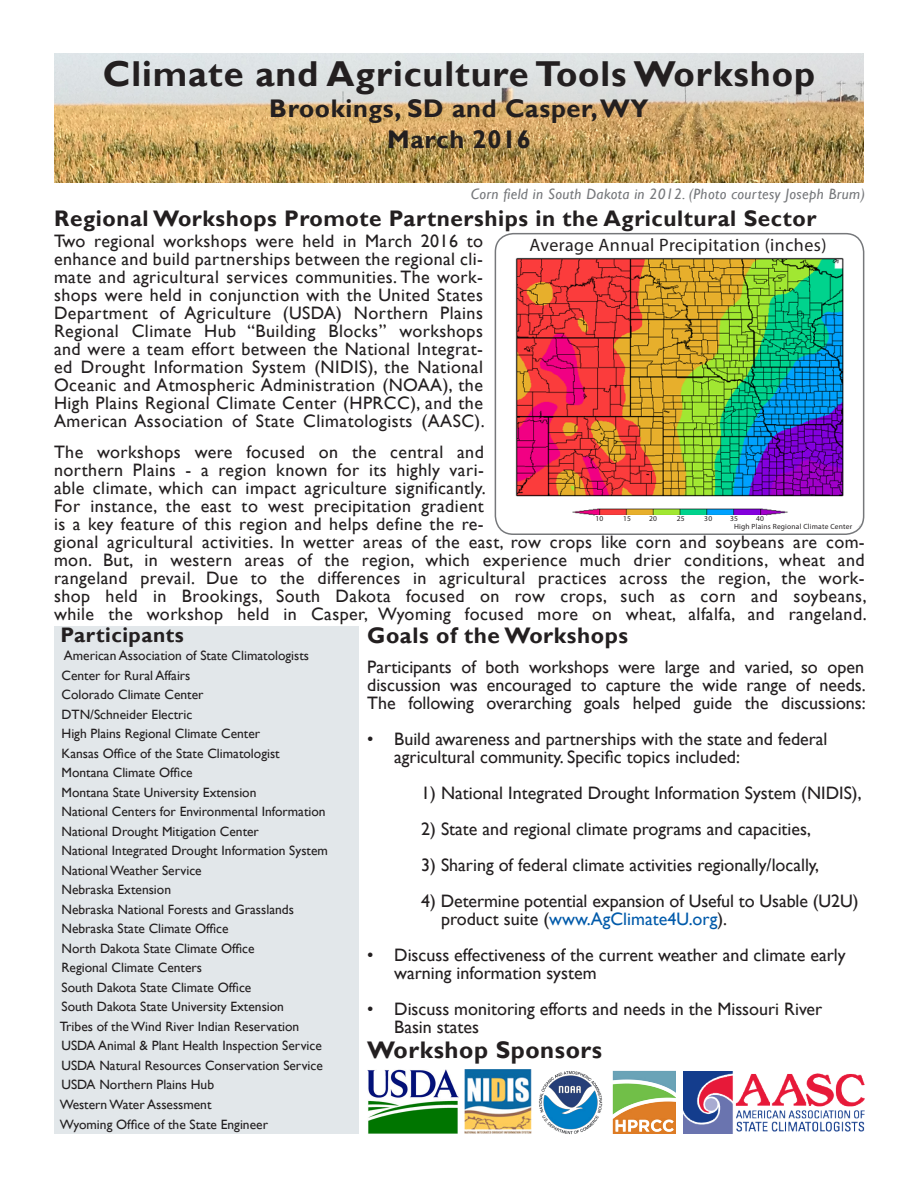
<style>
.page{position:relative;width:918px;height:1188px;background:#fff}
.page>*{position:absolute;margin:0;border:0;box-sizing:border-box;transform-origin:0 0}
.t1{font:700 36px "Gill Sans";letter-spacing:.025em;color:#231f20}
.t2{font:700 25.5px "Gill Sans";letter-spacing:.025em;color:#231f20}
.t3{font:700 24px "Gill Sans";letter-spacing:.025em;color:#231f20}
.Body{font:700 22.5px "Gill Sans";letter-spacing:.025em;color:#231f20}
.t4{font:700 21px "Gill Sans";letter-spacing:.025em;color:#231f20}
.Body-2{font:18px/18px "Gill Sans";color:#231f20;text-align:justify}
.t5{font:18px "Myriad Pro";letter-spacing:.025em;color:#231f20}
.t6{font:italic 15px "Gill Sans";letter-spacing:.025em;color:#76787b}
.t7{font:13.5px "Gill Sans";color:#231f20}
.t8{font:7.5px "Myriad Pro";letter-spacing:.025em;color:#231f20}
.s1{color:#015aaa}
</style>
<div class="page">
<img style="left:54px;top:54px;width:810px;height:129px">
<img style="left:684px;top:1071px;width:181px;height:62px">
<img style="left:465px;top:1070px;width:66px;height:63px">
<img style="left:367px;top:1070px;width:92px;height:63px">
<img style="left:539px;top:1071px;width:63px;height:63px">
<img style="left:612px;top:1070px;width:63px;height:63px">
<div style="left:54px;top:626px;width:305px;height:508px;background:#e2e7ea"></div>
<img style="left:496px;top:234px;width:368px;height:294px">
<div style="left:529px;top:235px;width:301px;height:20px;background:#fff"></div>
<div style="left:596px;top:515px;width:170px;height:7px;background:#fff"></div>
<div style="left:842px;top:518px;width:17px;height:10px;background:#fff;border-radius:3px"></div>
<div style="left:845px;top:515px;width:17px;height:10px;background:#fff;border-radius:3px"></div>
<div style="left:734px;top:522px;width:120px;height:9px;background:#fff"></div>
<div style="left:495px;top:233px;width:369px;height:302px;border:2px solid #76787b;border-radius:18px"></div>
<p class="t1" style="left:103px;top:53px;width:714px">Climate and Agriculture Tools Workshop</p>
<p class="t2" style="left:269px;top:93px;width:381px">Brookings, SD and Casper, WY</p>
<p class="t2" style="left:387px;top:124px;width:145px">March 2016</p>
<p class="t6" style="left:471px;top:185px;width:396px">Corn field in South Dakota in 2012. (Photo courtesy Joseph Brum)</p>
<p class="Body" style="left:54px;top:205px;width:764px">Regional Workshops Promote Partnerships in the Agricultural Sector</p>
<p class="Body-2" style="left:54px;top:232px;width:432px">Two regional workshops were held in March 2016 to enhance and build partnerships between the regional cli&shy;mate and agricultural services communities. The work&shy;shops were held in conjunction with the United States Department of Agriculture (USDA) Northern Plains Regional Climate Hub “Building Blocks” workshops and were a team effort between the National Integrat&shy;ed Drought Information System (NIDIS), the National Oceanic and Atmospheric Administration (NOAA), the High Plains Regional Climate Center (HPRCC), and the American Association of State Climatologists (AASC).</p>
<p class="Body-2" style="left:54px;top:444px;width:433px">The workshops were focused on the central and northern Plains - a region known for its highly vari&shy;able climate, which can impact agriculture significantly.<br>For instance, the east to west precipitation gradient is a key feature of this region and helps define the re-</p>
<p class="Body-2" style="left:54px;top:533px;width:814px">gional agricultural activities. In wetter areas of the east, row crops like corn and soybeans are com&shy;mon. But, in western areas of the region, which experience much drier conditions, wheat and rangeland prevail. Due to the differences in agricultural practices across the region, the work&shy;shop held in Brookings, South Dakota focused on row crops, such as corn and soybeans, while the workshop held in Casper, Wyoming focused more on wheat, alfalfa, and rangeland.</p>
<p class="t5" style="left:529px;top:234px;width:299px">Average Annual Precipitation (inches)</p>
<p class="t8" style="left:596px;top:514px;width:9px">10</p>
<p class="t8" style="left:623px;top:514px;width:9px">15</p>
<p class="t8" style="left:649px;top:514px;width:9px">20</p>
<p class="t8" style="left:677px;top:514px;width:9px">25</p>
<p class="t8" style="left:704px;top:514px;width:9px">30</p>
<p class="t8" style="left:730px;top:514px;width:9px">35</p>
<p class="t8" style="left:756px;top:514px;width:9px">40</p>
<p class="t8" style="left:734px;top:522px;width:120px">High Plains Regional Climate Center</p>
<p class="t4" style="left:60px;top:623px;width:125px">Participants</p>
<p class="t7" style="left:64px;top:648px;width:247px">American Association of State Climatologists</p>
<p class="t7" style="left:62px;top:668px;width:131px">Center for Rural Affairs</p>
<p class="t7" style="left:62px;top:687px;width:144px">Colorado Climate Center</p>
<p class="t7" style="left:62px;top:707px;width:132px">DTN/Schneider Electric</p>
<p class="t7" style="left:62px;top:726px;width:200px">High Plains Regional Climate Center</p>
<p class="t7" style="left:62px;top:746px;width:220px">Kansas Office of the State Climatologist</p>
<p class="t7" style="left:62px;top:765px;width:133px">Montana Climate Office</p>
<p class="t7" style="left:62px;top:785px;width:197px">Montana State University Extension</p>
<p class="t7" style="left:62px;top:804px;width:266px">National Centers for Environmental Information</p>
<p class="t7" style="left:62px;top:824px;width:199px">National Drought Mitigation Center</p>
<p class="t7" style="left:62px;top:843px;width:268px">National Integrated Drought Information System</p>
<p class="t7" style="left:62px;top:863px;width:142px">National Weather Service</p>
<p class="t7" style="left:62px;top:882px;width:111px">Nebraska Extension</p>
<p class="t7" style="left:62px;top:902px;width:234px">Nebraska National Forests and Grasslands</p>
<p class="t7" style="left:62px;top:921px;width:169px">Nebraska State Climate Office</p>
<p class="t7" style="left:62px;top:941px;width:195px">North Dakota State Climate Office</p>
<p class="t7" style="left:62px;top:960px;width:142px">Regional Climate Centers</p>
<p class="t7" style="left:62px;top:980px;width:191px">South Dakota State Climate Office</p>
<p class="t7" style="left:62px;top:999px;width:224px">South Dakota State University Extension</p>
<p class="t7" style="left:60px;top:1019px;width:241px">Tribes of the Wind River Indian Reservation</p>
<p class="t7" style="left:62px;top:1038px;width:262px">USDA Animal &amp; Plant Health Inspection Service</p>
<p class="t7" style="left:62px;top:1058px;width:263px">USDA Natural Resources Conservation Service</p>
<p class="t7" style="left:62px;top:1077px;width:154px">USDA Northern Plains Hub</p>
<p class="t7" style="left:60px;top:1097px;width:153px">Western Water Assessment</p>
<p class="t7" style="left:60px;top:1117px;width:210px">Wyoming Office of the State Engineer</p>
<p class="Body" style="left:367px;top:622px;width:262px">Goals of the Workshops</p>
<p class="Body-2" style="left:367px;top:659px;width:500px">Participants of both workshops were large and varied, so open discussion was encouraged to capture the wide range of needs.<br>The following overarching goals helped guide the discussions:</p>
<p class="Body-2" style="left:394px;top:731px;width:435px;text-indent:-27px">• Build awareness and partnerships with the state and federal agricultural community. Specific topics included:</p>
<p class="Body-2" style="left:421px;top:785px;width:442px">1) National Integrated Drought Information System (NIDIS),</p>
<p class="Body-2" style="left:421px;top:821px;width:391px">2) State and regional climate programs and capacities,</p>
<p class="Body-2" style="left:421px;top:857px;width:400px">3) Sharing of federal climate activities regionally/locally,</p>
<p class="Body-2" style="left:441px;top:893px;width:419px;text-indent:-20px">4) Determine potential expansion of Useful to Usable (U2U) product suite (<span class="s1">www.AgClimate4U.org</span>).</p>
<p class="Body-2" style="left:394px;top:947px;width:453px;text-indent:-27px">• Discuss effectiveness of the current weather and climate early warning information system</p>
<p class="Body-2" style="left:394px;top:1001px;width:430px;text-indent:-27px">• Discuss monitoring efforts and needs in the Missouri River<br>Basin states</p>
<p class="t3" style="left:367px;top:1035px;width:236px">Workshop Sponsors</p>
</div>
